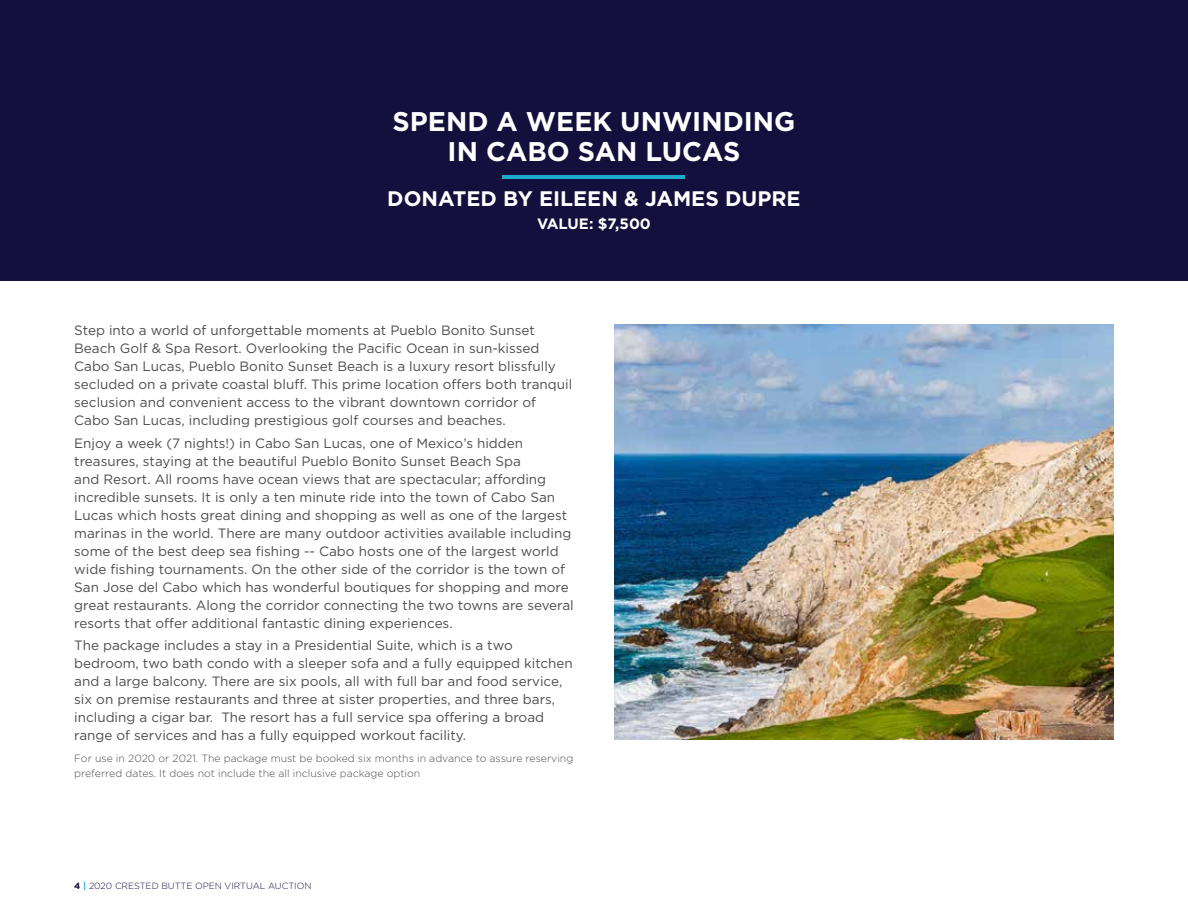
<style>
.page{position:relative;width:1188px;height:918px;background:#fff}
.page>*{position:absolute;margin:0;border:0;box-sizing:border-box;transform-origin:0 0}
.t1{font:700 27px/30px "Gotham";color:#fff;text-align:center}
.t2{font:700 21px "Gotham";color:#fff}
.t3{font:700 15px "Gotham";color:#fff}
.t4{font:13.5px/18px "Gotham";color:#4d4d4f}
.t5{font:300 10.5px/15px "Gotham";color:#4d4d4f}
.t6{font:300 9px "Gotham";color:#14103d}
.s1{font-weight:700}
.s2{font-weight:700;color:#1cabcc}
</style>
<div class="page">
<div style="left:0;top:0;width:1188px;height:281px;background:#14103d"></div>
<hr style="left:503px;top:175px;width:182px;height:4px;background:#1cabcc">
<img style="left:614px;top:324px;width:500px;height:416px">
<h1 class="t1" style="left:393px;top:106px;width:404px">SPEND A WEEK UNWINDING<br>IN CABO SAN LUCAS</h1>
<h2 class="t2" style="left:387px;top:185px;width:415px">DONATED BY EILEEN &amp; JAMES DUPRE</h2>
<p class="t3" style="left:537px;top:213px;width:115px">VALUE: $7,500</p>
<p class="t4" style="left:74px;top:321px;width:500px">Step into a world of unforgettable moments at Pueblo Bonito Sunset Beach Golf &amp; Spa Resort. Overlooking the Pacific Ocean in sun-kissed Cabo San Lucas, Pueblo Bonito Sunset Beach is a luxury resort blissfully secluded on a private coastal bluff. This prime location offers both tranquil seclusion and convenient access to the vibrant downtown corridor of Cabo San Lucas, including prestigious golf courses and beaches.</p>
<p class="t4" style="left:74px;top:434px;width:501px">Enjoy a week (7 nights!) in Cabo San Lucas, one of Mexico’s hidden treasures, staying at the beautiful Pueblo Bonito Sunset Beach Spa<br>and Resort. All rooms have ocean views that are spectacular; affording incredible sunsets. It is only a ten minute ride into the town of Cabo San Lucas which hosts great dining and shopping as well as one of the largest marinas in the world. There are many outdoor activities available including some of the best deep sea fishing -- Cabo hosts one of the largest world wide fishing tournaments. On the other side of the corridor is the town of San Jose del Cabo which has wonderful boutiques for shopping and more great restaurants. Along the corridor connecting the two towns are several resorts that offer additional fantastic dining experiences.</p>
<p class="t4" style="left:74px;top:636px;width:500px">The package includes a stay in a Presidential Suite, which is a two bedroom, two bath condo with a sleeper sofa and a fully equipped kitchen and a large balcony. There are six pools, all with full bar and food service, six on premise restaurants and three at sister properties, and three bars, including a cigar bar. The resort has a full service spa offering a broad range of services and has a fully equipped workout facility.</p>
<p class="t5" style="left:74px;top:751px;width:501px">For use in 2020 or 2021. The package must be booked six months in advance to assure reserving preferred dates. It does not include the all inclusive package option</p>
<p class="t6" style="left:74px;top:881px;width:239px"><span class="s1">4</span> <span class="s2">|</span> 2020 CRESTED BUTTE OPEN VIRTUAL AUCTION</p>
</div>
